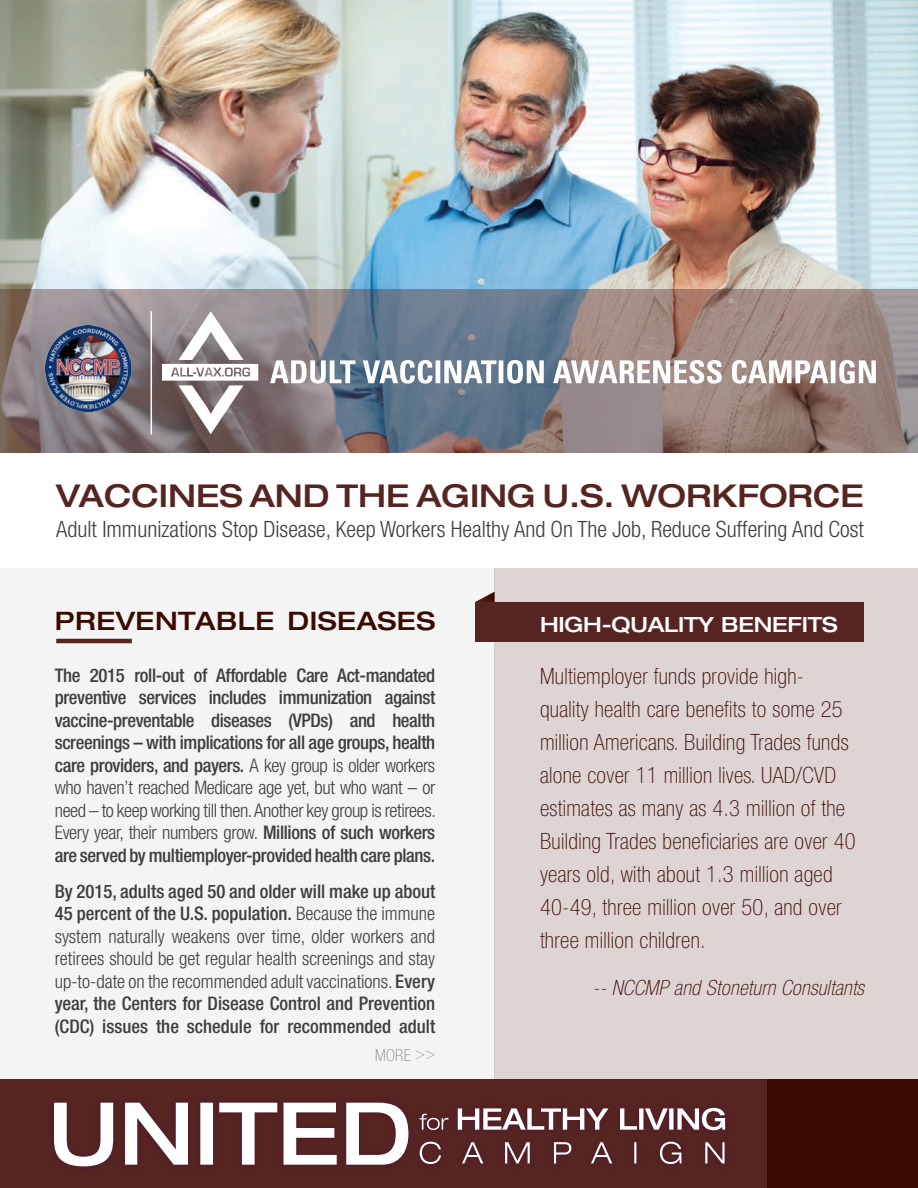
<style>
.page{position:relative;width:918px;height:1188px;background:#fff}
.page>*{position:absolute;margin:0;border:0;box-sizing:border-box;transform-origin:0 0}
.t1{font:500 expanded 31.5px "Helvetica Neue LT Pro";color:#562421}
.t2{font:500 expanded 25.5px "Helvetica Neue LT Pro";letter-spacing:.02em;color:#3a0a00}
.t3{font:100 condensed 22.5px/33px "Helvetica Neue LT Pro";letter-spacing:.015em;color:#3a0a00}
.t4{font:300 condensed 22.5px "Helvetica Neue LT Pro";color:#3e3e3f}
.t5{font:italic 100 condensed 21px "Helvetica Neue LT Pro";letter-spacing:.015em;color:#3a0a00}
.t6{font:500 expanded 21px "Helvetica Neue LT Pro";letter-spacing:-.01em;color:#fff}
.t7{font:500 condensed 18.75px/22.5px "Helvetica Neue LT Pro";letter-spacing:-.005em;color:#3e3e3f;text-align:justify}
.t8{font:100 condensed 16.5px "Helvetica Neue LT Pro";color:#87898c}
.s1{font-weight:300}
</style>
<div class="page">
<div style="left:495px;top:568px;width:423px;height:551px;background:#ddd4d3"></div>
<div style="left:0;top:568px;width:495px;height:551px;background:#f4f4f4"></div>
<svg style="left:475px;top:592px;width:20px;height:10px"></svg>
<img style="left:0;top:0;width:918px;height:289px">
<div style="left:0;top:1079px;width:918px;height:109px;background:#562421"></div>
<div style="left:768px;top:1079px;width:150px;height:109px;background:#3a0a00"></div>
<div style="left:475px;top:602px;width:389px;height:40px;background:#562421"></div>
<svg style="left:0;top:289px;width:918px;height:163px;background:#857d81"></svg>
<hr style="left:56px;top:639px;width:76px;height:4px;background:#562421">
<img style="left:45px;top:326px;width:85px;height:85px">
<hr style="left:151px;top:311px;width:1px;height:123px;background:#fff">
<svg style="left:162px;top:311px;width:96px;height:123px"></svg>
<svg style="left:270px;top:360px;width:606px;height:24px"></svg>
<svg style="left:54px;top:1103px;width:354px;height:63px"></svg>
<svg style="left:458px;top:1108px;width:267px;height:22px"></svg>
<svg style="left:419px;top:1114px;width:29px;height:16px"></svg>
<svg style="left:420px;top:1142px;width:305px;height:22px"></svg>
<p class="t1" style="left:56px;top:475px;width:809px">VACCINES AND THE AGING U.S. WORKFORCE</p>
<p class="t4" style="left:56px;top:516px;width:809px">Adult Immunizations Stop Disease, Keep Workers Healthy And On The Job, Reduce Suffering And Cost</p>
<p class="t2" style="left:55px;top:605px;width:382px">PREVENTABLE DISEASES</p>
<p class="t7" style="left:55px;top:663px;width:383px">The 2015 roll-out of Affordable Care Act-mandated preventive services includes immunization against vaccine-preventable diseases (VPDs) and health screenings – with implications for all age groups, health care providers, and payers. <span class="s1">A key group is older workers who haven’t reached Medicare age yet, but who want – or need – to keep working till then. Another key group is retirees.<br>Every year, their numbers grow.</span> Millions of such workers are served by multiemployer-provided health care plans.</p>
<p class="t7" style="left:55px;top:879px;width:382px">By 2015, adults aged 50 and older will make up about 45 percent of the U.S. population. <span class="s1">Because the immune system naturally weakens over time, older workers and retirees should be get regular health screenings and stay up-to-date on the recommended adult vaccinations.</span> Every year, the Centers for Disease Control and Prevention (CDC) issues the schedule for recommended adult</p>
<p class="t8" style="left:375px;top:1045px;width:62px">MORE &gt;&gt;</p>
<p class="t6" style="left:540px;top:611px;width:299px">HIGH-QUALITY BENEFITS</p>
<p class="t3" style="left:540px;top:660px;width:317px">Multiemployer funds provide high&shy;quality health care benefits to some 25 million Americans. Building Trades funds alone cover 11 million lives. UAD/CVD estimates as many as 4.3 million of the Building Trades beneficiaries are over 40 years old, with about 1.3 million aged 40-49, three million over 50, and over three million children.</p>
<p class="t5" style="left:593px;top:975px;width:273px">-- NCCMP and Stoneturn Consultants</p>
</div>
